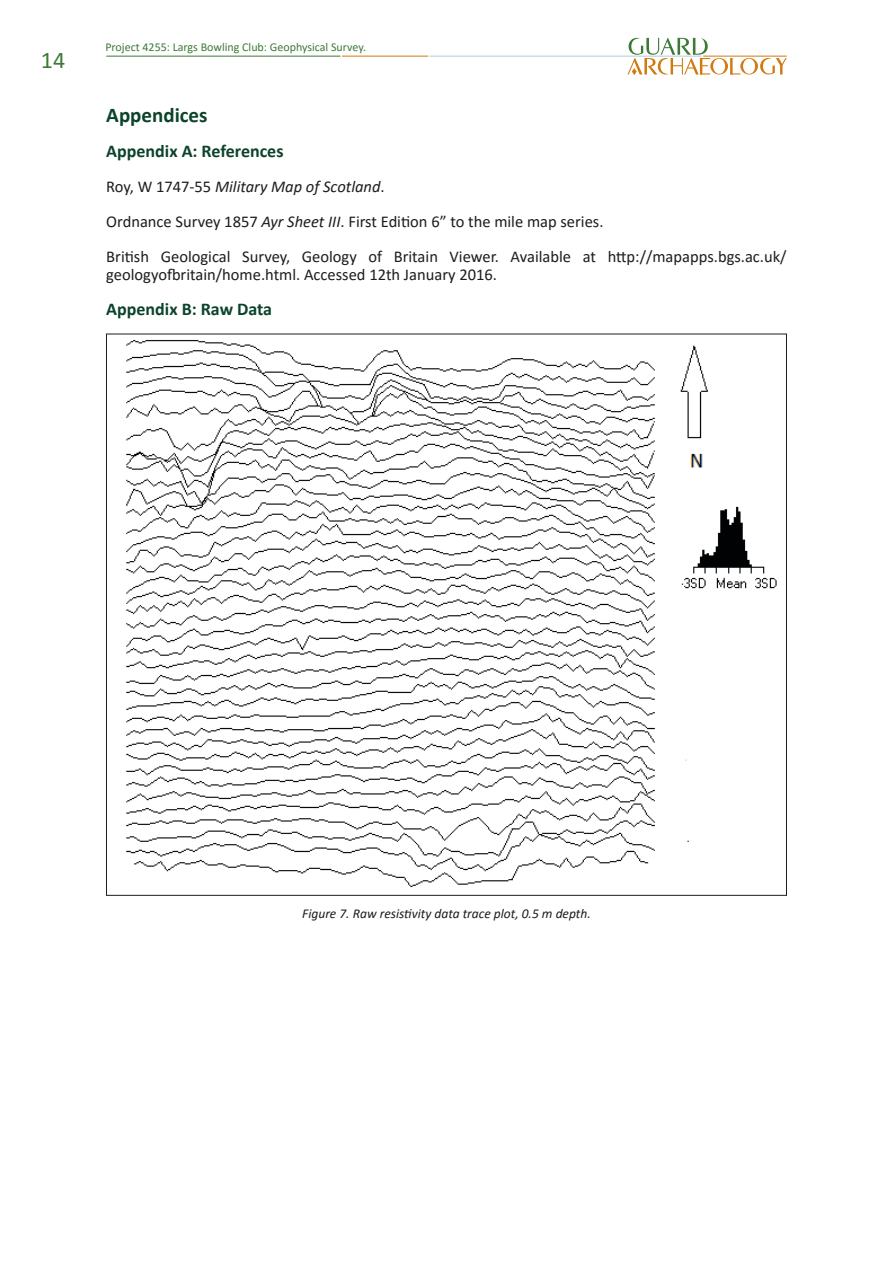
<style>
.page{position:relative;width:893px;height:1263px;background:#fff}
.page>*{position:absolute;margin:0;border:0;box-sizing:border-box;transform-origin:0 0}
.t1{font:24px "Calibri";color:#3d7a37}
.non-numbered_paragra{font:700 21px "Calibri";color:#0c432a}
.non-numbered_paragra-2{font:700 18px "Calibri";color:#0c432a}
.no_numbered_paragrap{font:16.5px/18px "Calibri";color:#1d1d1b}
.no_numbered_paragrap-2{font:italic 16.5px "Calibri";color:#1d1d1b}
.plate_caption{font:italic 13.5px "Calibri";color:#1d1d1b}
.t2{font:12px "Calibri";color:#3d7a37}
.s1{font-style:normal}
.s2{font-style:italic}
</style>
<div class="page">
<img style="left:126px;top:340px;width:651px;height:547px">
<svg style="left:627px;top:38px;width:160px;height:37px"></svg>
<hr style="left:703px;top:56px;width:84px;height:1px;background:#d17a0f">
<hr style="left:430px;top:56px;width:271px;height:1px;background:#b1cad7">
<hr style="left:342px;top:56px;width:86px;height:1px;background:#d17a0f">
<hr style="left:106px;top:56px;width:234px;height:1px;background:#3d7a37">
<h1 class="t1" style="left:41px;top:44px;width:26px">14</h1>
<p class="t2" style="left:105px;top:39px;width:262px">Project 4255: Largs Bowling Club: Geophysical Survey.</p>
<p class="non-numbered_paragra" style="left:106px;top:100px;width:103px">Appendices</p>
<p class="non-numbered_paragra-2" style="left:106px;top:138px;width:179px">Appendix A: References</p>
<p class="no_numbered_paragrap-2" style="left:106px;top:175px;width:280px"><span class="s1">Roy, W 1747-55</span> Military Map of Scotland<span class="s1">.</span></p>
<p class="no_numbered_paragrap" style="left:106px;top:212px;width:499px">Ordnance Survey 1857 <span class="s2">Ayr Sheet III</span>. First Edition 6” to the mile map series.</p>
<p class="no_numbered_paragrap" style="left:106px;top:247px;width:682px">British Geological Survey, Geology of Britain Viewer. Available at http://mapapps.bgs.ac.uk/ geologyofbritain/home.html. Accessed 12th January 2016.</p>
<p class="non-numbered_paragra-2" style="left:106px;top:296px;width:167px">Appendix B: Raw Data</p>
<p class="plate_caption" style="left:302px;top:904px;width:290px">Figure 7. Raw resistivity data trace plot, 0.5 m depth.</p>
</div>
